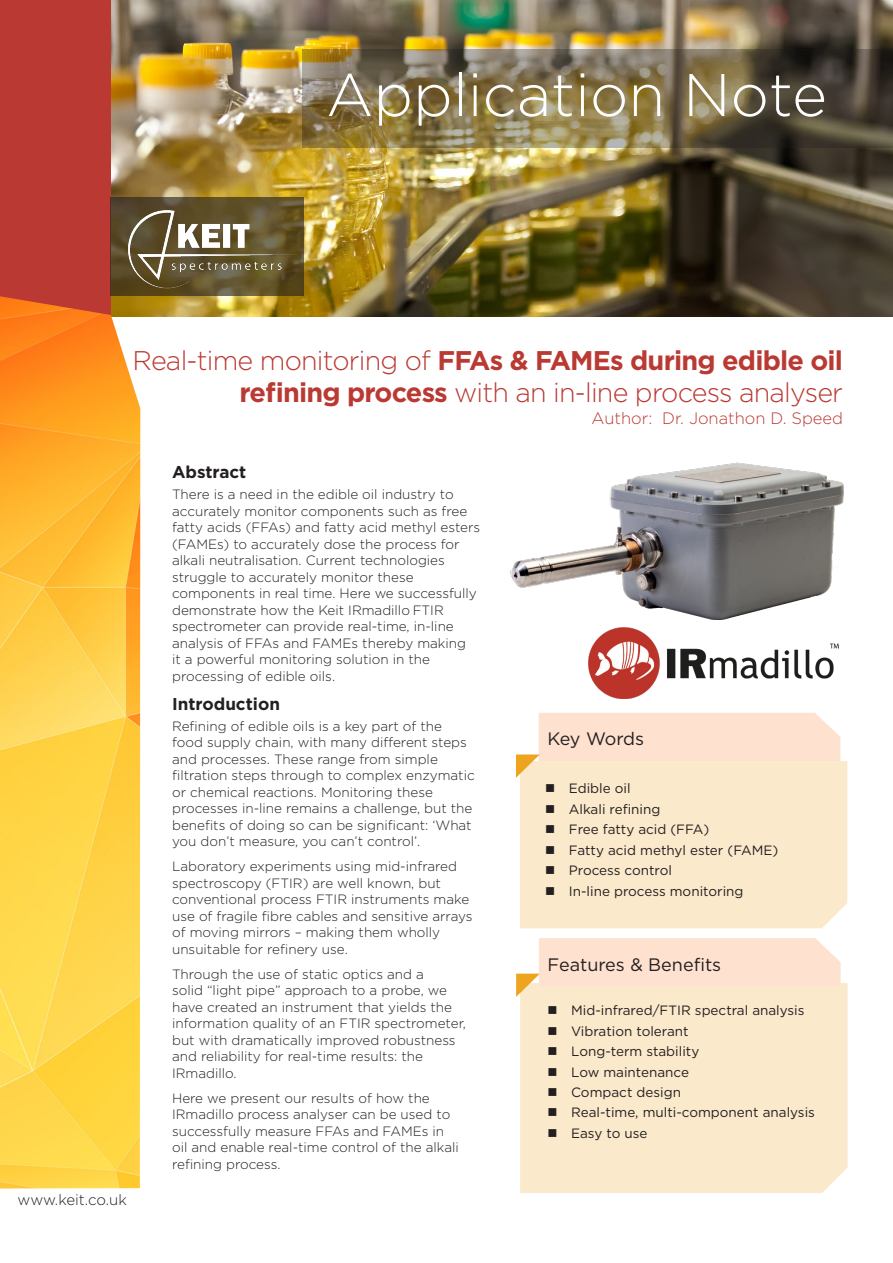
<style>
.page{position:relative;width:893px;height:1263px;background:#fff}
.page>*{position:absolute;margin:0;border:0;box-sizing:border-box;transform-origin:0 0}
.t1{font:300 60px "Gotham";color:#fff}
.t2{font:300 27px/31.5px "Gotham";letter-spacing:-.03em;color:#ba3a33;text-align:right}
.t3{font:18px "Gotham";color:#231f20}
.t4{font:18px "Gotham";letter-spacing:-.025em;color:#231f20}
.t5{font:700 17.1px "Gotham";color:#231f20}
.t6{font:300 16.5px "Gotham";color:#ba3a33}
.t7{font:300 15px "Gotham";letter-spacing:-.01em;color:#231f20}
.t8{font:300 13.5px/16.5px "Gotham";color:#231f20}
.t9{font:13.5px "Gotham";color:#231f20}
.s1{font-weight:700}
</style>
<div class="page">
<img style="left:111px;top:0;width:782px;height:317px">
<div style="left:0;top:0;width:111px;height:315px;background:#ba3a33"></div>
<img style="left:588px;top:627px;width:250px;height:71px">
<img style="left:0;top:296px;width:140px;height:892px">
<img style="left:510px;top:463px;width:333px;height:156px">
<div style="left:520px;top:761px;width:327px;height:167px;background:#fbe9cc"></div>
<svg style="left:516px;top:713px;width:324px;height:65px;background:#fde4ce"></svg>
<svg style="left:111px;top:197px;width:193px;height:99px;background:#5a4b29"></svg>
<img style="left:123px;top:204px;width:183px;height:88px">
<svg style="left:303px;top:49px;width:590px;height:99px;background:#76694a"></svg>
<div style="left:520px;top:983px;width:327px;height:210px;background:#fbe9cc"></div>
<svg style="left:516px;top:938px;width:325px;height:59px;background:#fde3cf"></svg>
<p class="t1" style="left:326px;top:57px;width:502px">Application Note</p>
<p class="t2" style="left:133px;top:344px;width:712px">Real-time monitoring of <span class="s1">FFAs &amp; FAMEs during edible oil refining process</span> with an in-line process analyser</p>
<p class="t6" style="left:591px;top:408px;width:253px">Author: Dr. Jonathon D. Speed</p>
<p class="t5" style="left:172px;top:461px;width:76px">Abstract</p>
<p class="t8" style="left:172px;top:486px;width:310px">There is a need in the edible oil industry to accurately monitor components such as free fatty acids (FFAs) and fatty acid methyl esters (FAMEs) to accurately dose the process for alkali neutralisation. Current technologies struggle to accurately monitor these components in real time. Here we successfully demonstrate how the Keit IRmadillo FTIR spectrometer can provide real-time, in-line analysis of FFAs and FAMEs thereby making<br>it a powerful monitoring solution in the processing of edible oils.</p>
<p class="t5" style="left:172px;top:692px;width:109px">Introduction</p>
<p class="t8" style="left:172px;top:717px;width:304px">Refining of edible oils is a key part of the food supply chain, with many different steps and processes. These range from simple filtration steps through to complex enzymatic or chemical reactions. Monitoring these processes in-line remains a challenge, but the benefits of doing so can be significant: ‘What you don’t measure, you can’t control’.</p>
<p class="t8" style="left:172px;top:858px;width:302px">Laboratory experiments using mid-infrared spectroscopy (FTIR) are well known, but conventional process FTIR instruments make use of fragile fibre cables and sensitive arrays of moving mirrors – making them wholly unsuitable for refinery use.</p>
<p class="t8" style="left:172px;top:965px;width:295px">Through the use of static optics and a<br>solid “light pipe” approach to a probe, we have created an instrument that yields the information quality of an FTIR spectrometer, but with dramatically improved robustness and reliability for real-time results: the IRmadillo.</p>
<p class="t8" style="left:172px;top:1089px;width:288px">Here we present our results of how the IRmadillo process analyser can be used to successfully measure FFAs and FAMEs in oil and enable real-time control of the alkali refining process.</p>
<p class="t4" style="left:547px;top:727px;width:98px">Key Words</p>
<p class="t9" style="left:545px;top:780px;width:87px">■ Edible oil</p>
<p class="t9" style="left:545px;top:800px;width:117px">■ Alkali refining</p>
<p class="t9" style="left:545px;top:821px;width:166px">■ Free fatty acid (FFA)</p>
<p class="t9" style="left:545px;top:841px;width:235px">■ Fatty acid methyl ester (FAME)</p>
<p class="t9" style="left:545px;top:862px;width:128px">■ Process control</p>
<p class="t9" style="left:545px;top:882px;width:200px">■ In-line process monitoring</p>
<p class="t3" style="left:547px;top:953px;width:175px">Features &amp; Benefits</p>
<p class="t9" style="left:547px;top:1002px;width:259px">■ Mid-infrared/FTIR spectral analysis</p>
<p class="t9" style="left:547px;top:1022px;width:143px">■ Vibration tolerant</p>
<p class="t9" style="left:547px;top:1042px;width:153px">■ Long-term stability</p>
<p class="t9" style="left:547px;top:1063px;width:143px">■ Low maintenance</p>
<p class="t9" style="left:547px;top:1083px;width:135px">■ Compact design</p>
<p class="t9" style="left:547px;top:1104px;width:269px">■ Real-time, multi-component analysis</p>
<p class="t9" style="left:547px;top:1124px;width:102px">■ Easy to use</p>
<p class="t7" style="left:18px;top:1190px;width:111px">www.keit.co.uk</p>
</div>
